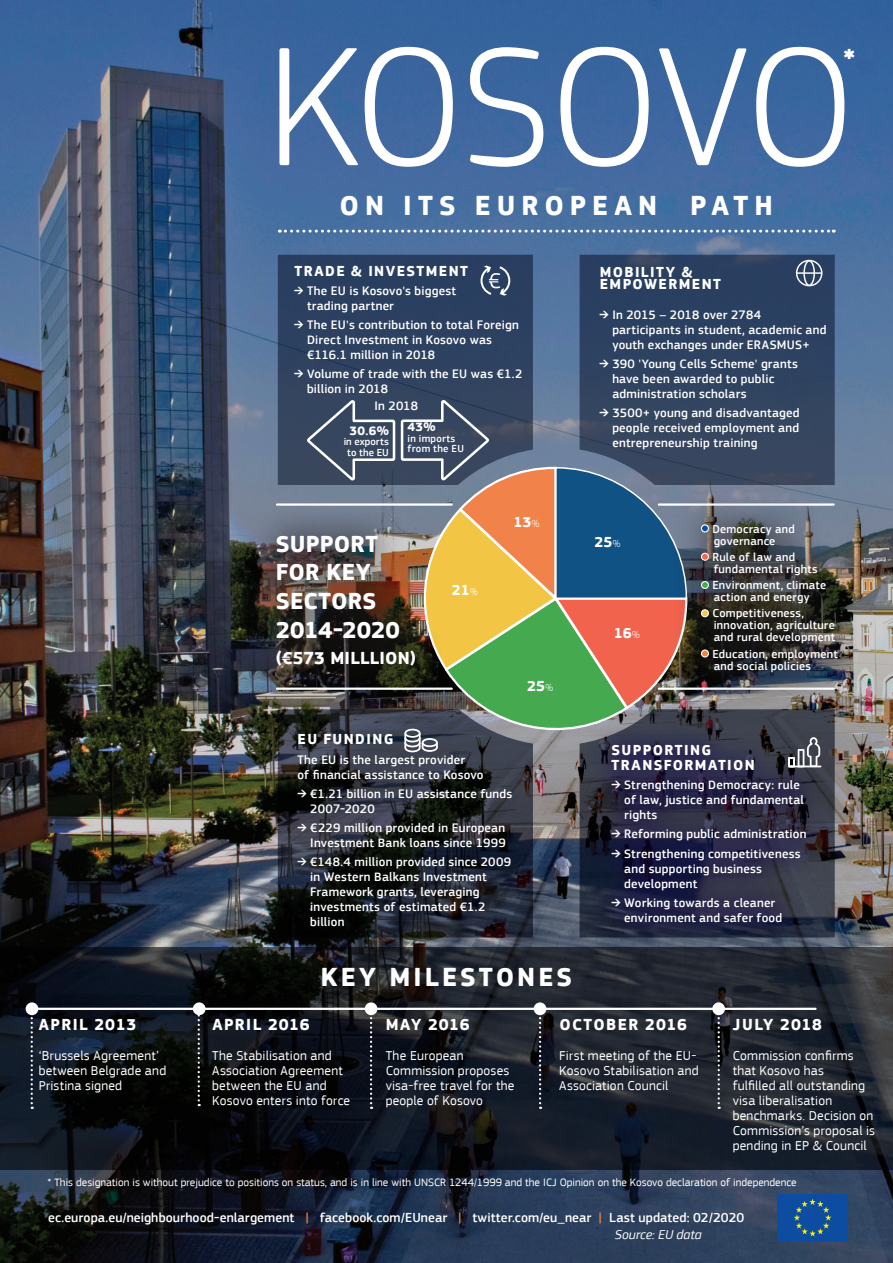
<style>
.page{position:relative;width:893px;height:1263px;background:#fff}
.page>*{position:absolute;margin:0;border:0;box-sizing:border-box;transform-origin:0 0}
.t1{font:300 176.4px "EC Square Sans Pro";letter-spacing:-.03em;color:#fff}
.t2{font:700 28.5px "EC Square Sans Pro";letter-spacing:.21em;color:#fff}
.t3{font:700 27px "PF Square Sans Pro";letter-spacing:.11em;color:#fff}
.t4{font:700 24px/28.8px "PF Square Sans Pro";letter-spacing:.01em;color:#fff}
.t5{font:700 18px "PF Square Sans Pro";letter-spacing:.015em;color:#fff}
.t6{font:700 16.5px "EC Square Sans Pro";letter-spacing:.065em;color:#fff}
.t7{font:700 16.5px "EC Square Sans Pro";letter-spacing:.085em;color:#fff}
.t8{font:700 15px/12px "EC Square Sans Pro";letter-spacing:.095em;color:#fff}
.t9{font:700 15px "PF Square Sans Pro";color:#fff}
.t10{font:13.5px/15px "EC Square Sans Pro";letter-spacing:.015em;color:#fff}
.t11{font:500 13.5px "PF Square Sans Pro";letter-spacing:.005em;color:#fff}
.t12{font:italic 13.5px "EC Square Sans Pro";color:#fff}
.t13{font:500 12.75px/15px "EC Square Sans Pro";letter-spacing:.02em;color:#fff}
.t14{font:700 12.75px "PF Square Sans Pro";color:#fff}
.t15{font:500 12.75px "PF Square Sans Pro";letter-spacing:.015em;color:#fff}
.t16{font:500 12px/12px "PF Square Sans Pro";letter-spacing:.02em;color:#fff}
.t17{font:11.25px "EC Square Sans Pro";color:#fff}
.t18{font:500 10.5px/10.5px "PF Square Sans Pro";letter-spacing:.02em;color:#fff}
.s1{font-weight:400}
.s2{font-weight:300;font-size:10.5px}
.s3{color:#f28237}
</style>
<div class="page">
<img style="left:0;top:0;width:893px;height:1263px">
<svg style="left:0;top:947px;width:893px;height:222px;background:#161b22"></svg>
<div style="left:247px;top:504px;width:198px;height:191px;background:#231f20;opacity:.85"></div>
<svg style="left:279px;top:230px;width:555px;height:3px"></svg>
<svg style="left:31px;top:1015px;width:2px;height:94px"></svg>
<svg style="left:198px;top:1015px;width:2px;height:91px"></svg>
<svg style="left:370px;top:1015px;width:2px;height:94px"></svg>
<svg style="left:539px;top:1015px;width:2px;height:94px"></svg>
<hr style="left:277px;top:503px;width:175px;height:3px;background:#fff">
<hr style="left:277px;top:687px;width:175px;height:3px;background:#fff">
<hr style="left:33px;top:1008px;width:782px;height:2px;background:#fff">
<div style="left:26px;top:1002px;width:12px;height:13px;background:#fff;border-radius:50%"></div>
<div style="left:193px;top:1002px;width:13px;height:13px;background:#fff;border-radius:50%"></div>
<div style="left:365px;top:1002px;width:12px;height:13px;background:#fff;border-radius:50%"></div>
<div style="left:534px;top:1002px;width:12px;height:13px;background:#fff;border-radius:50%"></div>
<div style="left:278px;top:255px;width:255px;height:230px;background:#2d4060"></div>
<svg style="left:580px;top:255px;width:255px;height:230px;background:#2f4260"></svg>
<svg style="left:278px;top:709px;width:255px;height:228px;background:#20232a"></svg>
<svg style="left:580px;top:709px;width:255px;height:228px;background:#343842"></svg>
<div style="left:589px;top:721px;width:240px;height:224px;background:#130850;opacity:.5"></div>
<hr style="left:789px;top:765px;width:32px;height:2px;background:#fff">
<svg style="left:788px;top:737px;width:32px;height:30px"></svg>
<svg style="left:480px;top:266px;width:30px;height:30px"></svg>
<svg style="left:796px;top:260px;width:26px;height:26px"></svg>
<hr style="left:796px;top:272px;width:25px;height:2px;background:#fff">
<img style="left:305px;top:398px;width:383px;height:354px">
<div style="left:777px;top:1194px;width:71px;height:48px;background:#0d4da1"></div>
<svg style="left:794px;top:1198px;width:37px;height:38px"></svg>
<svg style="left:718px;top:1015px;width:2px;height:94px"></svg>
<div style="left:712px;top:1002px;width:13px;height:13px;background:#fff;border-radius:50%"></div>
<div style="left:671px;top:494px;width:196px;height:207px;background:#231f20;opacity:.85"></div>
<div style="left:701px;top:525px;width:7px;height:7px;background:#0d4da1;border-radius:50%"></div>
<div style="left:701px;top:524px;width:8px;height:8px;border:1px solid #fff;border-radius:50%"></div>
<div style="left:701px;top:553px;width:7px;height:7px;background:#f2654e;border-radius:50%"></div>
<div style="left:701px;top:553px;width:8px;height:8px;border:1px solid #fff;border-radius:50%"></div>
<div style="left:701px;top:581px;width:7px;height:7px;background:#40ae49;border-radius:50%"></div>
<div style="left:701px;top:581px;width:8px;height:8px;border:1px solid #fff;border-radius:50%"></div>
<div style="left:701px;top:610px;width:7px;height:7px;background:#f3c743;border-radius:50%"></div>
<div style="left:701px;top:609px;width:8px;height:8px;border:1px solid #fff;border-radius:50%"></div>
<div style="left:701px;top:650px;width:7px;height:7px;background:#f28237;border-radius:50%"></div>
<div style="left:701px;top:649px;width:8px;height:8px;border:1px solid #fff;border-radius:50%"></div>
<h1 class="t1" style="left:267px;top:4px;width:590px">KOSOVO</h1>
<h2 class="t2" style="left:339px;top:188px;width:435px">ON ITS EUROPEAN PATH</h2>
<h2 class="t2" style="left:843px;top:42px;width:14px">*</h2>
<p class="t7" style="left:39px;top:1014px;width:99px">APRIL 2013</p>
<p class="t10" style="left:39px;top:1048px;width:129px">‘Brussels Agreement’ between Belgrade and<br>Pristina signed</p>
<p class="t8" style="left:294px;top:265px;width:175px">TRADE &amp; INVESTMENT</p>
<p class="t13" style="left:307px;top:284px;width:151px;text-indent:-13px"><span class="s1">➔</span> The EU is Kosovo's biggest trading partner</p>
<p class="t13" style="left:307px;top:318px;width:213px;text-indent:-13px"><span class="s1">➔</span> The EU's contribution to total Foreign<br>Direct Investment in Kosovo was €116.1 million in 2018</p>
<p class="t13" style="left:307px;top:367px;width:217px;text-indent:-13px"><span class="s1">➔</span> Volume of trade with the EU was €1.2 billion in 2018</p>
<p class="t15" style="left:374px;top:398px;width:45px">In 2018</p>
<p class="t14" style="left:349px;top:423px;width:41px">30.6%</p>
<p class="t18" style="left:344px;top:437px;width:47px;text-align:center">in exports to the EU</p>
<p class="t14" style="left:408px;top:419px;width:30px">43%</p>
<p class="t18" style="left:408px;top:433px;width:58px">in imports from the EU</p>
<p class="t8" style="left:600px;top:266px;width:123px">MOBILITY &amp;<br>EMPOWERMENT</p>
<p class="t13" style="left:612px;top:307px;width:216px;text-indent:-13px"><span class="s1">➔</span> In 2015 – 2018 over 2784 participants in student, academic and youth exchanges under ERASMUS+</p>
<p class="t13" style="left:612px;top:357px;width:187px;text-indent:-13px"><span class="s1">➔</span> 390 'Young Cells Scheme' grants have been awarded to public administration scholars</p>
<p class="t13" style="left:612px;top:406px;width:189px;text-align:justify;text-indent:-13px"><span class="s1">➔</span> 3500+ young and disadvantaged people received employment and entrepreneurship training</p>
<h3 class="t4" style="left:276px;top:530px;width:125px">SUPPORT<br>FOR KEY<br>SECTORS<br>2014-2020</h3>
<h3 class="t5" style="left:276px;top:647px;width:141px">(€573 MILLLION)</h3>
<p class="t9" style="left:452px;top:581px;width:27px">21 <span class="s2">%</span></p>
<p class="t9" style="left:514px;top:513px;width:27px">13 <span class="s2">%</span></p>
<p class="t9" style="left:527px;top:677px;width:27px">25 <span class="s2">%</span></p>
<p class="t8" style="left:298px;top:734px;width:97px">EU FUNDING</p>
<p class="t13" style="left:297px;top:752px;width:188px">The EU is the largest provider<br>of financial assistance to Kosovo</p>
<p class="t13" style="left:310px;top:786px;width:204px;text-indent:-13px"><span class="s1">➔</span> €1.21 billion in EU assistance funds<br>2007-2020</p>
<p class="t13" style="left:297px;top:821px;width:210px;text-align:right"><span class="s1">➔</span> €229 million provided in European<br>Investment Bank loans since 1999</p>
<p class="t13" style="left:310px;top:855px;width:203px;text-indent:-13px"><span class="s1">➔</span> €148.4 million provided since 2009 in Western Balkans Investment<br>Framework grants, leveraging investments of estimated €1.2 billion</p>
<h3 class="t3" style="left:321px;top:960px;width:253px">KEY MILESTONES</h3>
<p class="t9" style="left:595px;top:532px;width:27px">25 <span class="s2">%</span></p>
<p class="t9" style="left:614px;top:624px;width:27px">16 <span class="s2">%</span></p>
<p class="t16" style="left:712px;top:523px;width:84px">Democracy and governance</p>
<p class="t16" style="left:712px;top:551px;width:107px">Rule of law and fundamental rights</p>
<p class="t16" style="left:712px;top:579px;width:115px">Environment, climate action and energy</p>
<p class="t16" style="left:712px;top:608px;width:124px">Competitiveness, innovation, agriculture and rural development</p>
<p class="t16" style="left:712px;top:648px;width:127px">Education, employment and social policies</p>
<p class="t8" style="left:612px;top:743px;width:145px;line-height:15px">SUPPORTING<br>TRANSFORMATION</p>
<p class="t13" style="left:624px;top:778px;width:181px;text-indent:-13px"><span class="s1">➔</span> Strengthening Democracy: rule of law, justice and fundamental rights</p>
<p class="t13" style="left:611px;top:827px;width:197px"><span class="s1">➔</span> Reforming public administration</p>
<p class="t13" style="left:624px;top:846px;width:178px;text-indent:-13px"><span class="s1">➔</span> Strengthening competitiveness and supporting business development</p>
<p class="t13" style="left:624px;top:895px;width:159px;text-indent:-13px"><span class="s1">➔</span> Working towards a cleaner environment and safer food</p>
<p class="t7" style="left:212px;top:1014px;width:99px">APRIL 2016</p>
<p class="t10" style="left:212px;top:1048px;width:139px">The Stabilisation and<br>Association Agreement between the EU and<br>Kosovo enters into force</p>
<p class="t6" style="left:386px;top:1014px;width:85px">MAY 2016</p>
<p class="t10" style="left:386px;top:1048px;width:130px">The European<br>Commission proposes visa-free travel for the people of Kosovo</p>
<p class="t6" style="left:559px;top:1014px;width:129px">OCTOBER 2016</p>
<p class="t10" style="left:559px;top:1048px;width:141px">First meeting of the EU-<br>Kosovo Stabilisation and<br>Association Council</p>
<p class="t6" style="left:733px;top:1014px;width:91px">JULY 2018</p>
<p class="t10" style="left:733px;top:1048px;width:144px">Commission confirms that Kosovo has<br>fulfilled all outstanding visa liberalisation benchmarks. Decision on<br>Commission’s proposal is pending in EP &amp; Council</p>
<p class="t17" style="left:48px;top:1176px;width:751px">* This designation is without prejudice to positions on status, and is in line with UNSCR 1244/1999 and the ICJ Opinion on the Kosovo declaration of independence</p>
<p class="t11" style="left:48px;top:1210px;width:698px">ec.europa.eu/neighbourhood-enlargement <span class="s3">|</span> facebook.com/EUnear <span class="s3">|</span> twitter.com/eu_near <span class="s3">|</span> Last updated: 02/2020</p>
<p class="t12" style="left:615px;top:1226px;width:88px">Source: EU data</p>
</div>
